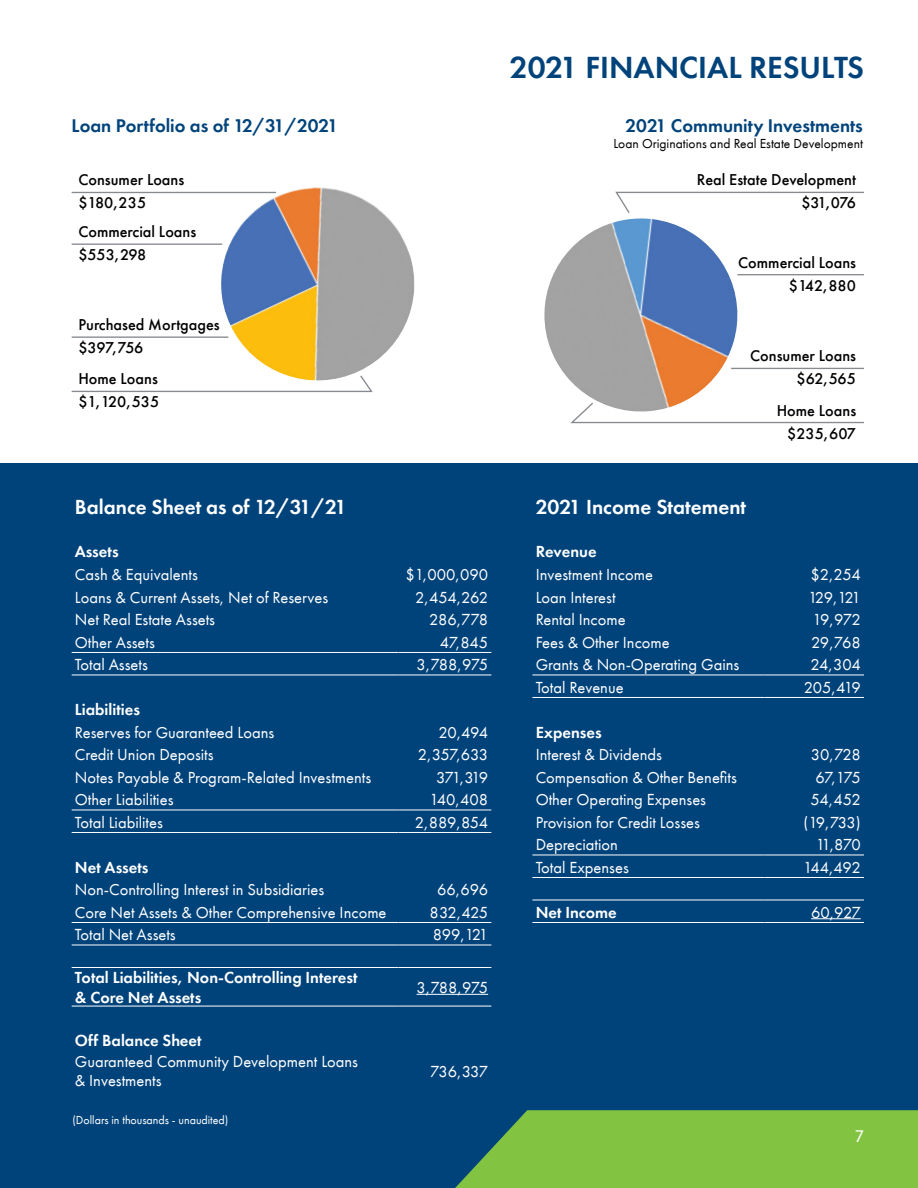
<style>
.page{position:relative;width:918px;height:1188px;background:#fff}
.page>*{position:absolute;margin:0;border:0;box-sizing:border-box;transform-origin:0 0}
.t1{font:600 31.5px "Futura PT";color:#00437b}
.t2{font:600 21px "Futura PT";color:#fff}
.t3{font:600 18.9px "Futura PT";color:#00437b}
.t4{font:18px "Myriad Pro";color:#fff}
.t5{font:16.5px/19.5px "Futura PT";color:#fff}
.t6{font:600 16.5px/19.5px "Futura PT";color:#fff}
.t7{font:500 16.2px/23px "Futura PT";color:#000}
.t8{font:13.5px "Futura PT";color:#000}
.t9{font:12px "Futura PT";color:#fff}
</style>
<div class="page">
<div style="left:0;top:463px;width:918px;height:725px;background:#00437b"></div>
<hr style="left:72px;top:652px;width:327px;height:1px;background:#fff">
<hr style="left:399px;top:652px;width:92px;height:1px;background:#fff">
<hr style="left:72px;top:675px;width:327px;height:1px;background:#fff">
<hr style="left:399px;top:675px;width:92px;height:1px;background:#fff">
<hr style="left:72px;top:810px;width:327px;height:1px;background:#fff">
<hr style="left:399px;top:810px;width:92px;height:1px;background:#fff">
<hr style="left:72px;top:832px;width:327px;height:1px;background:#fff">
<hr style="left:399px;top:832px;width:92px;height:1px;background:#fff">
<hr style="left:72px;top:922px;width:327px;height:1px;background:#fff">
<hr style="left:399px;top:922px;width:92px;height:1px;background:#fff">
<hr style="left:72px;top:945px;width:327px;height:1px;background:#fff">
<hr style="left:399px;top:945px;width:92px;height:1px;background:#fff">
<hr style="left:72px;top:967px;width:327px;height:1px;background:#fff">
<hr style="left:399px;top:967px;width:92px;height:1px;background:#fff">
<hr style="left:72px;top:1006px;width:327px;height:1px;background:#fff">
<hr style="left:399px;top:1006px;width:92px;height:1px;background:#fff">
<hr style="left:532px;top:675px;width:233px;height:1px;background:#fff">
<hr style="left:765px;top:675px;width:99px;height:1px;background:#fff">
<hr style="left:532px;top:697px;width:233px;height:1px;background:#fff">
<hr style="left:765px;top:697px;width:99px;height:1px;background:#fff">
<hr style="left:532px;top:855px;width:233px;height:1px;background:#fff">
<hr style="left:765px;top:855px;width:99px;height:1px;background:#fff">
<hr style="left:532px;top:877px;width:233px;height:1px;background:#fff">
<hr style="left:765px;top:877px;width:99px;height:1px;background:#fff">
<hr style="left:532px;top:900px;width:233px;height:1px;background:#fff">
<hr style="left:765px;top:900px;width:99px;height:1px;background:#fff">
<hr style="left:532px;top:922px;width:233px;height:1px;background:#fff">
<hr style="left:765px;top:922px;width:99px;height:1px;background:#fff">
<hr style="left:811px;top:918px;width:50px;height:1px;background:#fff">
<hr style="left:417px;top:994px;width:71px;height:1px;background:#fff">
<img style="left:208px;top:187px;width:207px;height:187px">
<hr style="left:72px;top:244px;width:150px;height:1px;background:#878a8f">
<hr style="left:72px;top:192px;width:204px;height:1px;background:#878a8f">
<svg style="left:71px;top:374px;width:302px;height:19px"></svg>
<hr style="left:72px;top:336px;width:156px;height:2px;background:#878a8f">
<svg style="left:570px;top:417px;width:294px;height:7px"></svg>
<img style="left:544px;top:218px;width:199px;height:199px">
<hr style="left:731px;top:368px;width:133px;height:1px;background:#878a8f">
<hr style="left:737px;top:274px;width:127px;height:1px;background:#878a8f">
<svg style="left:615px;top:191px;width:249px;height:22px"></svg>
<svg style="left:455px;top:1110px;width:463px;height:78px;background:#77b845"></svg>
<p class="t3" style="left:72px;top:114px;width:268px">Loan Portfolio as of 12/31/2021</p>
<p class="t7" style="left:78px;top:169px;width:107px">Consumer Loans $180,235</p>
<p class="t7" style="left:78px;top:220px;width:119px">Commercial Loans $553,298</p>
<p class="t7" style="left:78px;top:313px;width:143px">Purchased Mortgages $397,756</p>
<p class="t7" style="left:78px;top:368px;width:82px">Home Loans $1,120,535</p>
<h1 class="t1" style="left:510px;top:48px;width:356px">2021 FINANCIAL RESULTS</h1>
<p class="t3" style="left:626px;top:114px;width:239px">2021 Community Investments</p>
<p class="t8" style="left:613px;top:136px;width:251px">Loan Originations and Real Estate Development</p>
<p class="t7" style="left:697px;top:169px;width:161px;text-align:right">Real Estate Development $31,076</p>
<p class="t7" style="left:738px;top:251px;width:119px;text-align:right">Commercial Loans $142,880</p>
<p class="t7" style="left:750px;top:344px;width:107px;text-align:right">Consumer Loans $62,565</p>
<p class="t7" style="left:777px;top:399px;width:81px;text-align:right">Home Loans $235,607</p>
<p class="t2" style="left:75px;top:494px;width:273px">Balance Sheet as of 12/31/21</p>
<p class="t2" style="left:536px;top:494px;width:212px">2021 Income Statement</p>
<p class="t6" style="left:75px;top:542px;width:45px">Assets</p>
<p class="t6" style="left:536px;top:542px;width:62px">Revenue</p>
<p class="t5" style="left:75px;top:565px;width:124px">Cash &amp; Equivalents</p>
<p class="t5" style="left:405px;top:565px;width:84px">$1,000,090</p>
<p class="t5" style="left:536px;top:565px;width:119px">Investment Income</p>
<p class="t5" style="left:810px;top:565px;width:52px">$2,254</p>
<p class="t5" style="left:75px;top:587px;width:255px">Loans &amp; Current Assets, Net of Reserves</p>
<p class="t5" style="left:415px;top:587px;width:75px">2,454,262</p>
<p class="t5" style="left:536px;top:587px;width:81px">Loan Interest</p>
<p class="t5" style="left:808px;top:587px;width:54px">129,121</p>
<p class="t5" style="left:75px;top:610px;width:142px">Net Real Estate Assets</p>
<p class="t5" style="left:429px;top:610px;width:60px">286,778</p>
<p class="t5" style="left:536px;top:610px;width:92px">Rental Income</p>
<p class="t5" style="left:813px;top:610px;width:50px">19,972</p>
<p class="t5" style="left:75px;top:632px;width:82px">Other Assets</p>
<p class="t5" style="left:440px;top:632px;width:50px">47,845</p>
<p class="t5" style="left:536px;top:632px;width:136px">Fees &amp; Other Income</p>
<p class="t5" style="left:811px;top:632px;width:51px">29,768</p>
<p class="t5" style="left:75px;top:655px;width:74px">Total Assets</p>
<p class="t5" style="left:417px;top:655px;width:73px">3,788,975</p>
<p class="t5" style="left:536px;top:655px;width:205px">Grants &amp; Non-Operating Gains</p>
<p class="t5" style="left:811px;top:655px;width:52px">24,304</p>
<p class="t5" style="left:536px;top:677px;width:89px">Total Revenue</p>
<p class="t5" style="left:804px;top:677px;width:58px">205,419</p>
<p class="t6" style="left:75px;top:700px;width:67px">Liabilities</p>
<p class="t5" style="left:75px;top:722px;width:201px">Reserves for Guaranteed Loans</p>
<p class="t5" style="left:438px;top:722px;width:51px">20,494</p>
<p class="t6" style="left:536px;top:722px;width:68px">Expenses</p>
<p class="t5" style="left:75px;top:745px;width:140px">Credit Union Deposits</p>
<p class="t5" style="left:418px;top:745px;width:72px">2,357,633</p>
<p class="t5" style="left:536px;top:745px;width:128px">Interest &amp; Dividends</p>
<p class="t5" style="left:811px;top:745px;width:51px">30,728</p>
<p class="t5" style="left:75px;top:767px;width:298px">Notes Payable &amp; Program-Related Investments</p>
<p class="t5" style="left:436px;top:767px;width:54px">371,319</p>
<p class="t5" style="left:536px;top:767px;width:203px">Compensation &amp; Other Benefits</p>
<p class="t5" style="left:815px;top:767px;width:47px">67,175</p>
<p class="t5" style="left:75px;top:790px;width:100px">Other Liabilities</p>
<p class="t5" style="left:429px;top:790px;width:60px">140,408</p>
<p class="t5" style="left:536px;top:790px;width:172px">Other Operating Expenses</p>
<p class="t5" style="left:811px;top:790px;width:52px">54,452</p>
<p class="t5" style="left:75px;top:812px;width:90px">Total Liabilites</p>
<p class="t5" style="left:415px;top:812px;width:75px">2,889,854</p>
<p class="t5" style="left:536px;top:812px;width:166px">Provision for Credit Losses</p>
<p class="t5" style="left:804px;top:812px;width:59px">(19,733)</p>
<p class="t5" style="left:536px;top:835px;width:84px">Depreciation</p>
<p class="t5" style="left:816px;top:835px;width:46px">11,870</p>
<p class="t6" style="left:75px;top:857px;width:75px">Net Assets</p>
<p class="t5" style="left:536px;top:857px;width:95px">Total Expenses</p>
<p class="t5" style="left:803px;top:857px;width:59px">144,492</p>
<p class="t5" style="left:75px;top:880px;width:251px">Non-Controlling Interest in Subsidiaries</p>
<p class="t5" style="left:437px;top:880px;width:52px">66,696</p>
<p class="t5" style="left:75px;top:902px;width:313px">Core Net Assets &amp; Other Comprehensive Income</p>
<p class="t5" style="left:430px;top:902px;width:60px">832,425</p>
<p class="t6" style="left:536px;top:902px;width:83px">Net Income</p>
<p class="t5" style="left:811px;top:902px;width:51px">60,927</p>
<p class="t5" style="left:75px;top:925px;width:102px">Total Net Assets</p>
<p class="t5" style="left:433px;top:925px;width:57px">899,121</p>
<p class="t6" style="left:75px;top:968px;width:284px">Total Liabilities, Non-Controlling Interest &amp; Core Net Assets</p>
<p class="t5" style="left:417px;top:978px;width:73px">3,788,975</p>
<p class="t6" style="left:75px;top:1031px;width:128px">Off Balance Sheet</p>
<p class="t5" style="left:75px;top:1052px;width:285px">Guaranteed Community Development Loans &amp; Investments</p>
<p class="t5" style="left:430px;top:1061px;width:59px">736,337</p>
<p class="t9" style="left:72px;top:1112px;width:158px">(Dollars in thousands - unaudited)</p>
<p class="t4" style="left:855px;top:1125px;width:11px">7</p>
</div>
